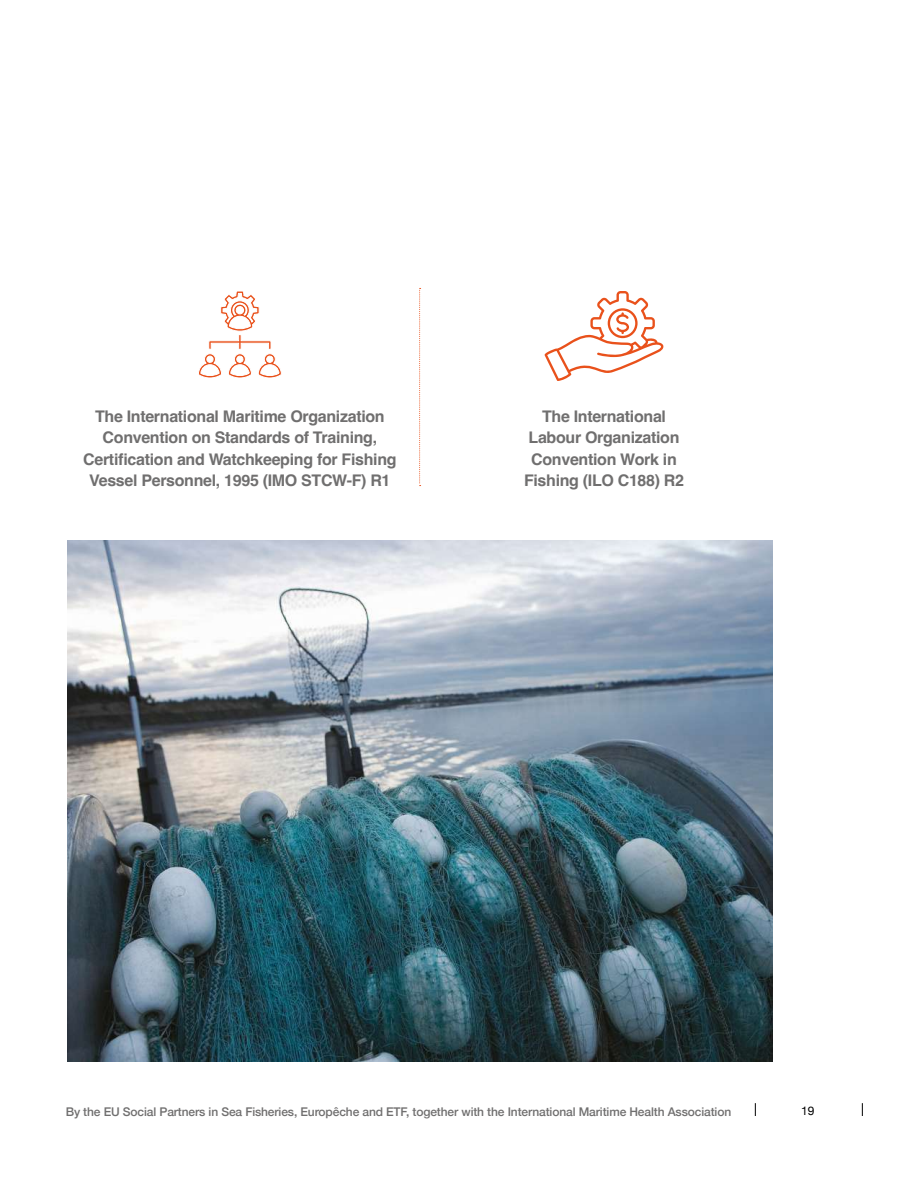
<style>
.page{position:relative;width:918px;height:1188px;background:#fff}
.page>*{position:absolute;margin:0;border:0;box-sizing:border-box;transform-origin:0 0}
.t1{font:700 16.05px/21.3px "Helvetica";letter-spacing:-.02em;color:#706f6f;text-align:center}
.t2{font:500 12px "Helvetica Neue";letter-spacing:-.01em;color:#706f6f}
.t3{font:12px "Helvetica Neue";color:#000}
</style>
<div class="page">
<svg style="left:419px;top:288px;width:2px;height:198px"></svg>
<img style="left:67px;top:540px;width:706px;height:522px">
<svg style="left:198px;top:291px;width:84px;height:87px"></svg>
<svg style="left:545px;top:291px;width:119px;height:90px"></svg>
<svg style="left:862px;top:1103px;width:1px;height:13px"></svg>
<svg style="left:755px;top:1103px;width:1px;height:13px"></svg>
<p class="t1" style="left:83px;top:407px;width:315px">The International Maritime Organization Convention on Standards of Training, Certification and Watchkeeping for Fishing Vessel Personnel, 1995 (IMO STCW-F) R1</p>
<p class="t1" style="left:524px;top:407px;width:162px">The International<br>Labour Organization<br>Convention Work in<br>Fishing (ILO C188) R2</p>
<p class="t2" style="left:66px;top:1102px;width:667px">By the EU Social Partners in Sea Fisheries, Europêche and ETF, together with the International Maritime Health Association</p>
<p class="t3" style="left:801px;top:1102px;width:15px">19</p>
</div>
